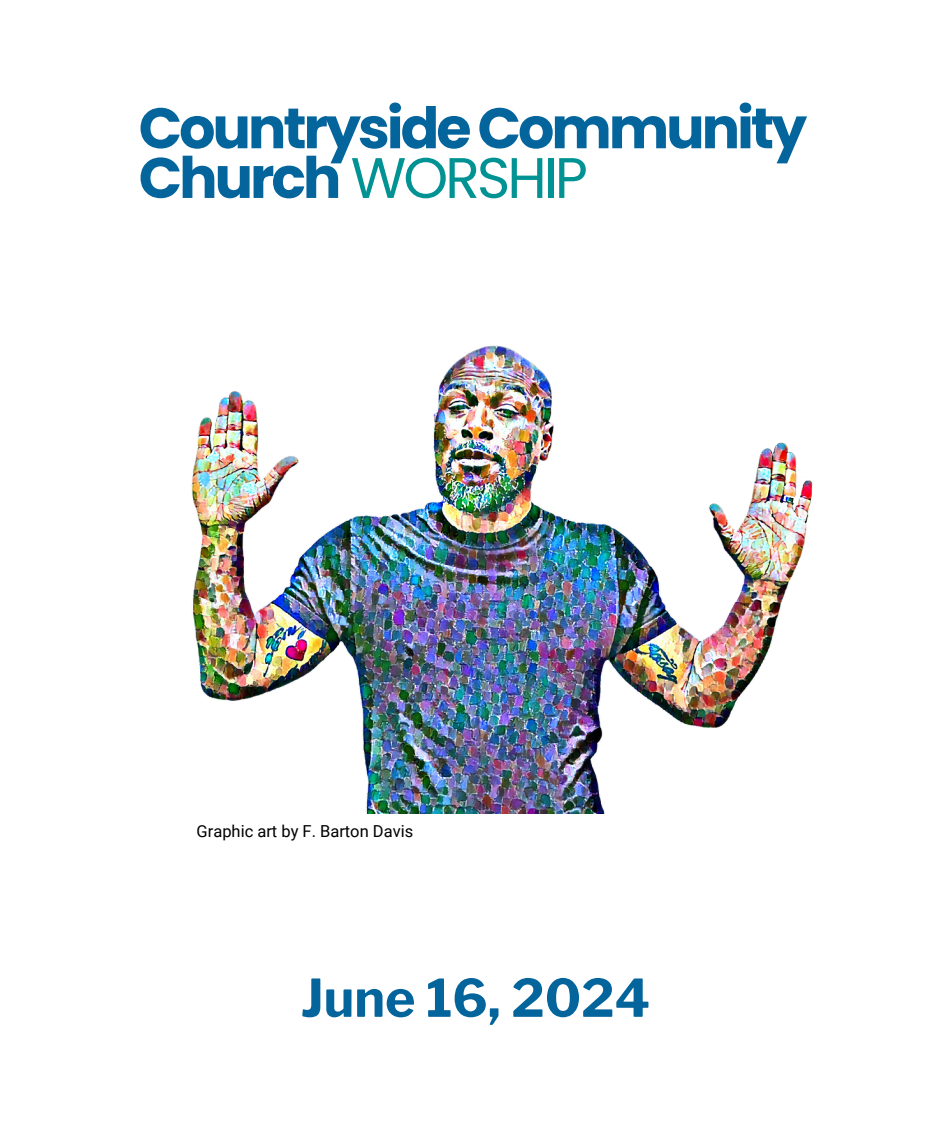
<style>
.page{position:relative;width:951px;height:1146px;background:#fff}
.page>*{position:absolute;margin:0;border:0;box-sizing:border-box;transform-origin:0 0}
.t1{font:700 57px/49.7px "Poppins";letter-spacing:-.055em;color:#04649c}
.t2{font:700 51.6px "Libre Franklin";color:#04649c}
.t3{font:16.5px "Roboto";color:#000}
.s1{font-weight:400;color:#019393}
</style>
<div class="page">
<img style="left:191px;top:345px;width:622px;height:468px">
<h2 class="t1" style="left:139px;top:103px;width:670px">Countryside Community<br>Church <span class="s1">WORSHIP</span></h2>
<p class="t3" style="left:196px;top:821px;width:218px">Graphic art by F. Barton Davis</p>
<p class="t2" style="left:300px;top:966px;width:351px">June 16, 2024</p>
</div>
